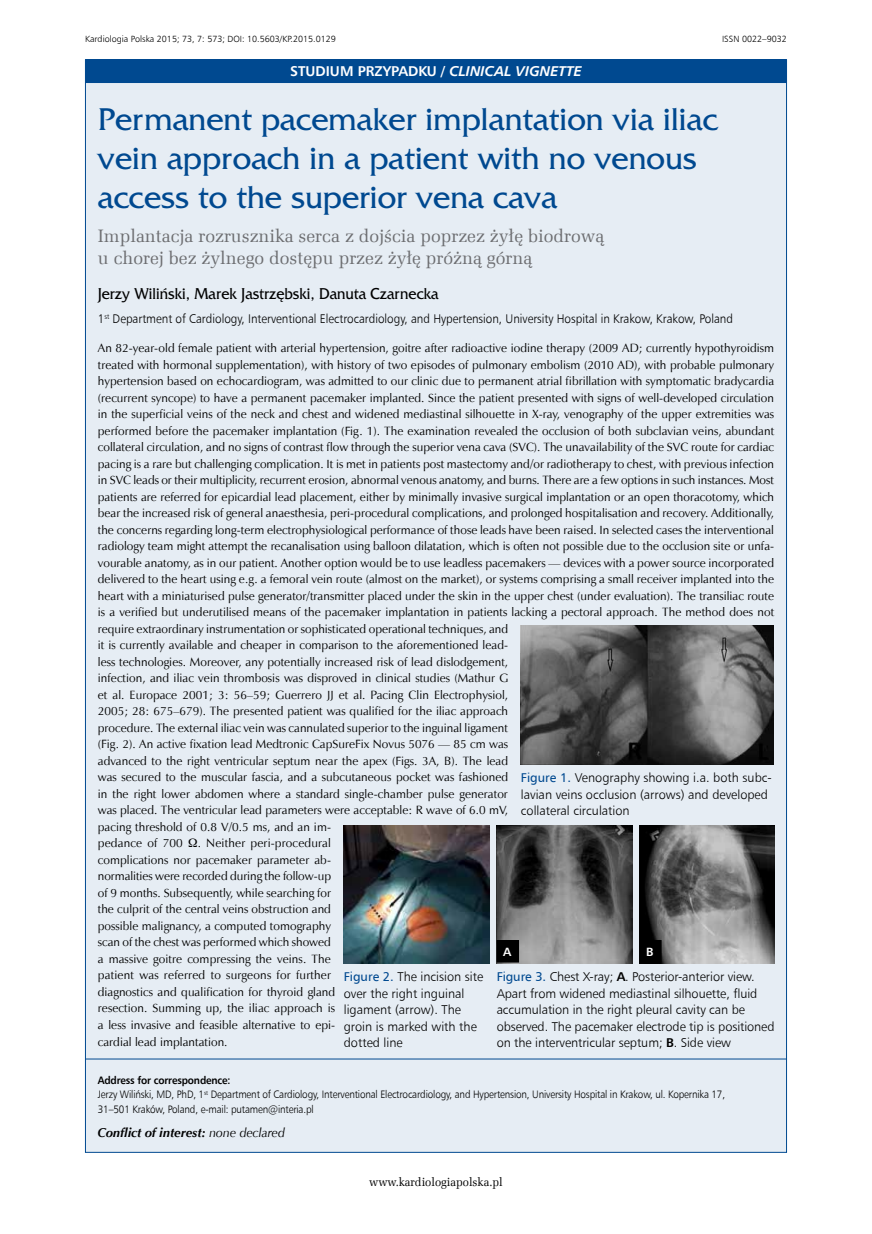
<style>
.page{position:relative;width:872px;height:1234px;background:#fff}
.page>*{position:absolute;margin:0;border:0;box-sizing:border-box;transform-origin:0 0}
.t1{font:33px/39px "France";color:#004990}
.t2{font:18px/21.6px "Zapf Ellipt EU";color:#6d6e71}
.t3{font:16.5px "France";color:#000;scale:.94 1}
.t4{font:700 14.25px "Humnst 777 EU";color:#fff}
.t5{font:12.75px/16.5px "Humnst 777 Lt EU";letter-spacing:-.005em;color:#000}
.t6{font:italic 700 12.75px "Zapf Humnst EU";color:#000}
.t7{font:12.6px "Humnst 777 Lt EU";color:#000;scale:.93 1}
.t8{font:12px/16.5px "Zapf Humnst EU";letter-spacing:.005em;color:#000}
.t9{font:12px "Zapf Ellipt EU";color:#000;scale:.95 1}
.t10{font:700 12px "Humnst 777 EU";color:#fff}
.t11{font:10.8px/14.2px "Humnst 777 Lt EU";letter-spacing:-.015em;color:#000;scale:.92 1}
.t12{font:700 10.8px "Humnst 777 EU";letter-spacing:-.015em;color:#000;scale:.92 1}
.t13{font:9px "Humnst 777 Lt EU";color:#000}
.s1{font-style:italic}
.s2{font-family:"Humnst 777 EU";color:#004990}
.s3{font-family:"Humnst 777 EU";font-weight:700}
.s4{font-weight:400}
</style>
<div class="page">
<div style="left:85px;top:60px;width:702px;height:1092px;background:#e6edf4;border:1px solid #004990"></div>
<div style="left:85px;top:59px;width:702px;height:24px;background:#004990"></div>
<hr style="left:85px;top:1058px;width:702px;height:1px;background:#004990">
<img style="left:521px;top:625px;width:252px;height:139px">
<img style="left:344px;top:825px;width:145px;height:137px">
<img style="left:496px;top:825px;width:136px;height:137px">
<img style="left:639px;top:825px;width:135px;height:137px">
<div style="left:497px;top:940px;width:21px;height:21px;background:#000"></div>
<div style="left:496px;top:939px;width:23px;height:23px;border:1px solid #000"></div>
<div style="left:639px;top:940px;width:22px;height:21px;background:#000"></div>
<div style="left:639px;top:939px;width:22px;height:23px;border:1px solid #000"></div>
<p class="t13" style="left:85px;top:33px;width:252px">Kardiologia Polska 2015; 73, 7: 573; DOI: 10.5603/KP.2015.0129</p>
<p class="t13" style="left:722px;top:33px;width:66px">ISSN 0022–9032</p>
<p class="t4" style="left:290px;top:62px;width:293px">Studium przypadku / <span class="s1">CLINICAL VIGNETTE</span></p>
<h1 class="t1" style="left:98px;top:100px;width:621px">Permanent pacemaker implantation via iliac vein approach in a patient with no venous access to the superior vena cava</h1>
<h2 class="t2" style="left:98px;top:226px;width:508px">Implantacja rozrusznika serca z dojścia poprzez żyłę biodrową u chorej bez żylnego dostępu przez żyłę próżną górną</h2>
<h3 class="t3" style="left:98px;top:285px;width:364px">Jerzy Wiliński, Marek Jastrzębski, Danuta Czarnecka</h3>
<p class="t7" style="left:98px;top:310px;width:684px">1<sup>st</sup> Department of Cardiology, Interventional Electrocardiology, and Hypertension, University Hospital in Krakow, Krakow, Poland</p>
<p class="t8" style="left:98px;top:339px;width:678px">An 82-year-old female patient with arterial hypertension, goitre after radioactive iodine therapy (2009 AD; currently hypothyroidism treated with hormonal supplementation), with history of two episodes of pulmonary embolism (2010 AD), with probable pulmonary hypertension based on echocardiogram, was admitted to our clinic due to permanent atrial fibrillation with symptomatic bradycardia (recurrent syncope) to have a permanent pacemaker implanted. Since the patient presented with signs of well-developed circulation in the superficial veins of the neck and chest and widened mediastinal silhouette in X-ray, venography of the upper extremities was performed before the pacemaker implantation (Fig. 1). The examination revealed the occlusion of both subclavian veins, abundant collateral circulation, and no signs of contrast flow through the superior vena cava (SVC). The unavailability of the SVC route for cardiac pacing is a rare but challenging complication. It is met in patients post mastectomy and/or radiotherapy to chest, with previous infection in SVC leads or their multiplicity, recurrent erosion, abnormal venous anatomy, and burns. There are a few options in such instances. Most patients are referred for epicardial lead placement, either by minimally invasive surgical implantation or an open thoracotomy, which bear the increased risk of general anaesthesia, peri-procedural complications, and prolonged hospitalisation and recovery. Additionally, the concerns regarding long-term electrophysiological performance of those leads have been raised. In selected cases the interventional radiology team might attempt the recanalisation using balloon dilatation, which is often not possible due to the occlusion site or unfa&shy;vourable anatomy, as in our patient. Another option would be to use leadless pacemakers — devices with a power source incorporated delivered to the heart using e.g. a femoral vein route (almost on the market), or systems comprising a small receiver implanted into the heart with a miniaturised pulse generator/transmitter placed under the skin in the upper chest (under evaluation). The transiliac route is a verified but underutilised means of the pacemaker implantation in patients lacking a pectoral approach. The method does not require extraordinary instrumentation or sophisticated operational techniques, and<br>it is currently available and cheaper in comparison to the aforementioned lead-<br>less technologies. Moreover, any potentially increased risk of lead dislodgement,<br>infection, and iliac vein thrombosis was disproved in clinical studies (Mathur G<br>et al. Europace 2001; 3: 56–59; Guerrero JJ et al. Pacing Clin Electrophysiol,<br>2005; 28: 675–679). The presented patient was qualified for the iliac approach<br>procedure. The external iliac vein was cannulated superior to the inguinal ligament<br>(Fig. 2). An active fixation lead Medtronic CapSureFix Novus 5076 — 85 cm was<br>advanced to the right ventricular septum near the apex (Figs. 3A, B). The lead<br>was secured to the muscular fascia, and a subcutaneous pocket was fashioned<br>in the right lower abdomen where a standard single-chamber pulse generator<br>was placed. The ventricular lead parameters were acceptable: R wave of 6.0 mV,<br>pacing threshold of 0.8 V/0.5 ms, and an im-<br>pedance of 700 . Neither peri-procedural<br>complications nor pacemaker parameter ab-<br>normalities were recorded during the follow-up<br>of 9 months. Subsequently, while searching for<br>the culprit of the central veins obstruction and<br>possible malignancy, a computed tomography<br>scan of the chest was performed which showed<br>a massive goitre compressing the veins. The<br>patient was referred to surgeons for further<br>diagnostics and qualification for thyroid gland<br>resection. Summing up, the iliac approach is<br>a less invasive and feasible alternative to epi-<br>cardial lead implantation.</p>
<p class="t5" style="left:521px;top:769px;width:252px"><span class="s2">Figure 1.</span> Venography showing i.a. both subc&shy;lavian veins occlusion (arrows) and developed collateral circulation</p>
<p class="t10" style="left:503px;top:943px;width:10px">A</p>
<p class="t10" style="left:646px;top:943px;width:9px">B</p>
<p class="t5" style="left:344px;top:968px;width:141px"><span class="s2">Figure 2.</span> The incision site over the right inguinal ligament (arrow). The groin is marked with the dotted line</p>
<p class="t5" style="left:496px;top:968px;width:279px"><span class="s2">Figure 3.</span> Chest X-ray; <span class="s3">A</span>. Posterior-anterior view.<br>Apart from widened mediastinal silhouette, fluid accumulation in the right pleural cavity can be observed. The pacemaker electrode tip is positioned on the interventricular septum; <span class="s3">B</span>. Side view</p>
<p class="t12" style="left:98px;top:1073px;width:146px">Address for correspondence:</p>
<p class="t11" style="left:98px;top:1087px;width:683px">Jerzy Wiliński, MD, PhD, 1<sup>st</sup> Department of Cardiology, Interventional Electrocardiology, and Hypertension, University Hospital in Krakow, ul. Kopernika 17,<br>31–501 Kraków, Poland, e-mail: putamen@interia.pl</p>
<p class="t6" style="left:98px;top:1124px;width:189px">Conflict of interest: <span class="s4">none declared</span></p>
<p class="t9" style="left:369px;top:1174px;width:142px">www.kardiologiapolska.pl</p>
</div>
